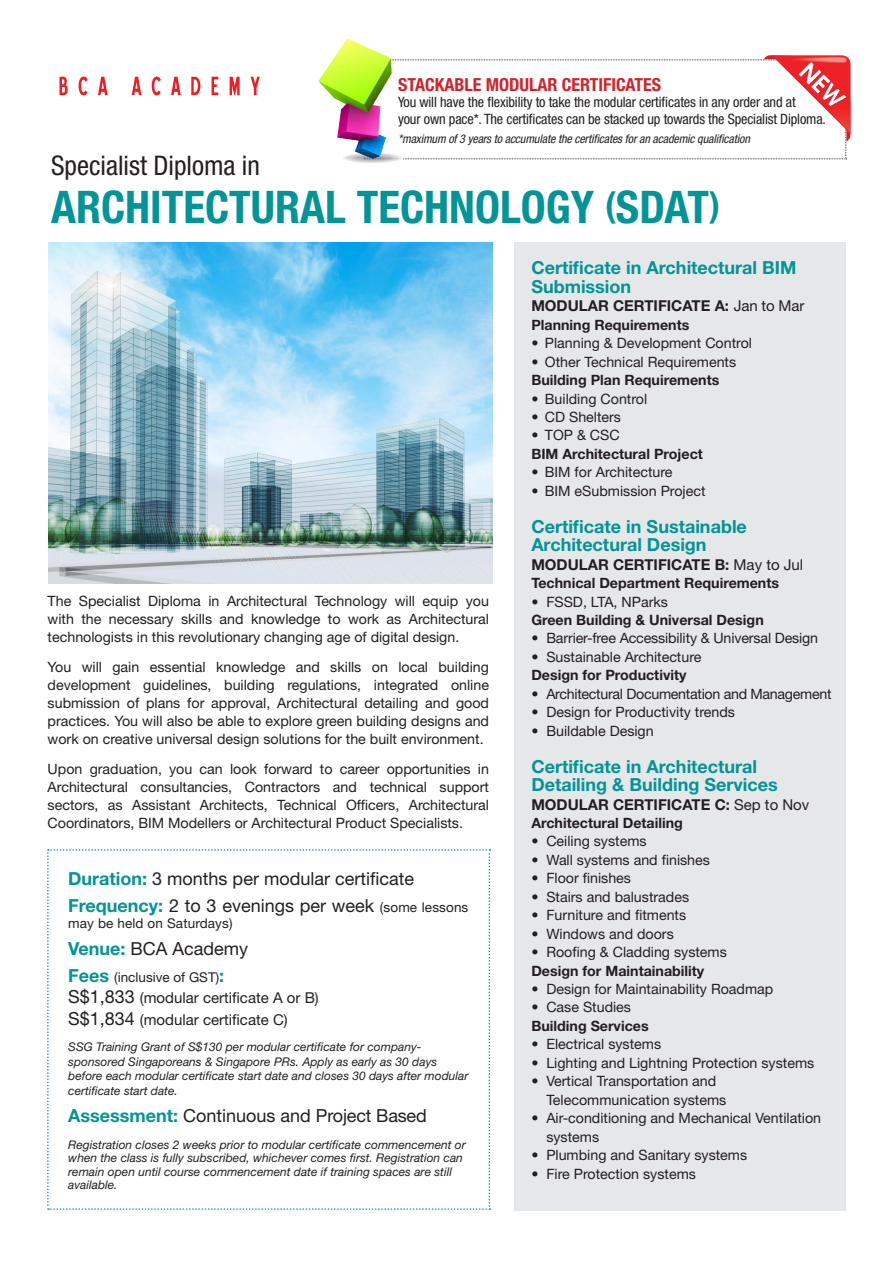
<style>
.page{position:relative;width:893px;height:1263px;background:#fff}
.page>*{position:absolute;margin:0;border:0;box-sizing:border-box;transform-origin:0 0}
.t1{font:700 condensed 45px "Helvetica Neue LT Std";color:#029497}
.t2{font:condensed 27px "Helvetica Neue LT Std";color:#231f20}
.t3{font:700 18px/18.5px "Helvetica Neue LT Std";color:#029497}
.t4{font:18px "Helvetica Neue LT Std";color:#231f20}
.t5{font:700 condensed 18px "Helvetica Neue LT Std";color:#d1232a}
.t6{font:700 15px "Helvetica Neue LT Std";color:#231f20}
.t7{font:15px "Helvetica Neue LT Std";color:#231f20}
.t8{font:14.25px/18px "Helvetica Neue LT Std";color:#231f20;text-align:justify}
.t9{font:700 14.25px "Helvetica Neue LT Std";color:#231f20}
.t10{font:condensed 14.25px "Helvetica Neue LT Std";letter-spacing:-.01em;color:#231f20}
.t11{font:14.25px "Helvetica Neue LT Std";letter-spacing:-.02em;color:#231f20}
.t12{font:13.5px "Helvetica Neue LT Std";letter-spacing:.01em;color:#231f20}
.t13{font:italic 12px/14.4px "Helvetica Neue LT Std";color:#231f20}
.t14{font:italic condensed 12px "Helvetica Neue LT Std";letter-spacing:-.01em;color:#231f20}
.s1{font-size:36px}
.s2{font-weight:700;color:#029497}
.s3{font-size:13.5px}
.s4{font-weight:700;font-size:18px;color:#029497}
.s5{font-size:18px}
.s6{font-weight:400}
.s7{font-weight:700}
</style>
<div class="page">
<div style="left:514px;top:242px;width:332px;height:969px;background:#e6e7e9"></div>
<svg style="left:60px;top:77px;width:8px;height:18px"></svg>
<svg style="left:79px;top:77px;width:9px;height:18px"></svg>
<svg style="left:98px;top:77px;width:10px;height:18px"></svg>
<svg style="left:132px;top:77px;width:9px;height:18px"></svg>
<svg style="left:152px;top:77px;width:9px;height:18px"></svg>
<svg style="left:171px;top:77px;width:10px;height:18px"></svg>
<svg style="left:191px;top:77px;width:9px;height:18px"></svg>
<svg style="left:212px;top:77px;width:6px;height:18px"></svg>
<svg style="left:230px;top:77px;width:10px;height:18px"></svg>
<svg style="left:251px;top:77px;width:9px;height:18px"></svg>
<svg style="left:47px;top:849px;width:443px;height:361px"></svg>
<img style="left:49px;top:243px;width:443px;height:340px">
<svg style="left:399px;top:55px;width:451px;height:105px"></svg>
<img style="left:318px;top:38px;width:81px;height:125px">
<p class="t5" style="left:398px;top:73px;width:264px">STACKABLE MODULAR CERTIFICATES</p>
<p class="t10" style="left:398px;top:94px;width:399px">You will have the flexibility to take the modular certificates in any order and at</p>
<p class="t10" style="left:398px;top:110px;width:429px">your own pace*. The certificates can be stacked up towards the Specialist Diploma.</p>
<p class="t14" style="left:398px;top:132px;width:353px">*maximum of 3 years to accumulate the certificates for an academic qualification</p>
<p class="t2" style="left:51px;top:149px;width:210px">Specialist Diploma in</p>
<p class="t1" style="left:51px;top:179px;width:670px">ARCHITECTURAL TECHNOLOGY <span class="s1">(</span>SDAT<span class="s1">)</span></p>
<p class="t8" style="left:48px;top:592px;width:443px">The Specialist Diploma in Architectural Technology will equip you with the necessary skills and knowledge to work as Architectural technologists in this revolutionary changing age of digital design.</p>
<p class="t8" style="left:48px;top:658px;width:443px">You will gain essential knowledge and skills on local building development guidelines, building regulations, integrated online submission of plans for approval, Architectural detailing and good practices. You will also be able to explore green building designs and work on creative universal design solutions for the built environment.</p>
<p class="t8" style="left:48px;top:760px;width:443px">Upon graduation, you can look forward to career opportunities in Architectural consultancies, Contractors and technical support sectors, as Assistant Architects, Technical Officers, Architectural Coordinators, BIM Modellers or Architectural Product Specialists.</p>
<p class="t4" style="left:68px;top:867px;width:347px"><span class="s2">Duration:</span> 3 months per modular certificate</p>
<p class="t4" style="left:68px;top:894px;width:402px"><span class="s2">Frequency:</span> 2 to 3 evenings per week <span class="s3">(some lessons</span></p>
<p class="t12" style="left:68px;top:915px;width:166px">may be held on Saturdays)</p>
<p class="t4" style="left:68px;top:938px;width:182px"><span class="s2">Venue:</span> BCA Academy</p>
<p class="t12" style="left:68px;top:969px;width:157px"><span class="s4">Fees</span> (inclusive of GST)<span class="s4">:</span></p>
<p class="t7" style="left:68px;top:989px;width:252px"><span class="s5">S$1,833</span> (modular certificate A or B)</p>
<p class="t7" style="left:68px;top:1011px;width:221px"><span class="s5">S$1,834</span> (modular certificate C)</p>
<p class="t13" style="left:68px;top:1040px;width:402px">SSG Training Grant of S$130 per modular certificate for company&shy;sponsored Singaporeans &amp; Singapore PRs. Apply as early as 30 days before each modular certificate start date and closes 30 days after modular certificate start date.</p>
<p class="t4" style="left:68px;top:1104px;width:360px"><span class="s2">Assessment:</span> Continuous and Project Based</p>
<p class="t13" style="left:68px;top:1137px;width:399px;line-height:13.5px">Registration closes 2 weeks prior to modular certificate commencement or when the class is fully subscribed, whichever comes first. Registration can remain open until course commencement date if training spaces are still available.</p>
<p class="t3" style="left:531px;top:258px;width:267px">Certificate in Architectural BIM<br>Submission</p>
<p class="t6" style="left:531px;top:297px;width:275px">MODULAR CERTIFICATE A: <span class="s6">Jan to Mar</span></p>
<p class="t9" style="left:531px;top:316px;width:160px">Planning Requirements</p>
<p class="t8" style="left:531px;top:334px;width:222px"><span class="s7">•</span> Planning &amp; Development Control</p>
<p class="t8" style="left:531px;top:352px;width:206px"><span class="s7">•</span> Other Technical Requirements</p>
<p class="t9" style="left:531px;top:371px;width:190px">Building Plan Requirements</p>
<p class="t8" style="left:531px;top:389px;width:117px"><span class="s7">•</span> Building Control</p>
<p class="t8" style="left:531px;top:408px;width:91px"><span class="s7">•</span> CD Shelters</p>
<p class="t8" style="left:531px;top:426px;width:90px"><span class="s7">•</span> TOP &amp; CSC</p>
<p class="t9" style="left:531px;top:445px;width:173px">BIM Architectural Project</p>
<p class="t8" style="left:531px;top:463px;width:143px"><span class="s7">•</span> BIM for Architecture</p>
<p class="t8" style="left:531px;top:481px;width:176px"><span class="s7">•</span> BIM eSubmission Project</p>
<p class="t3" style="left:531px;top:517px;width:217px">Certificate in Sustainable<br>Architectural Design</p>
<p class="t6" style="left:531px;top:555px;width:273px">MODULAR CERTIFICATE B: <span class="s6">May to Jul</span></p>
<p class="t9" style="left:531px;top:574px;width:249px">Technical Department Requirements</p>
<p class="t8" style="left:531px;top:592px;width:138px"><span class="s7">•</span> FSSD, LTA, NParks</p>
<p class="t9" style="left:531px;top:611px;width:234px">Green Building &amp; Universal Design</p>
<p class="t8" style="left:531px;top:629px;width:288px"><span class="s7">•</span> Barrier-free Accessibility &amp; Universal Design</p>
<p class="t8" style="left:531px;top:648px;width:172px"><span class="s7">•</span> Sustainable Architecture</p>
<p class="t9" style="left:531px;top:666px;width:157px">Design for Productivity</p>
<p class="t11" style="left:531px;top:685px;width:302px"><span class="s7">•</span> Architectural Documentation and Management</p>
<p class="t8" style="left:531px;top:703px;width:205px"><span class="s7">•</span> Design for Productivity trends</p>
<p class="t8" style="left:531px;top:721px;width:124px"><span class="s7">•</span> Buildable Design</p>
<p class="t3" style="left:531px;top:756px;width:248px">Certificate in Architectural<br>Detailing &amp; Building Services</p>
<p class="t6" style="left:531px;top:795px;width:280px">MODULAR CERTIFICATE C: <span class="s6">Sep to Nov</span></p>
<p class="t9" style="left:531px;top:814px;width:153px">Architectural Detailing</p>
<p class="t8" style="left:531px;top:832px;width:117px"><span class="s7">•</span> Ceiling systems</p>
<p class="t8" style="left:531px;top:850px;width:180px"><span class="s7">•</span> Wall systems and finishes</p>
<p class="t8" style="left:531px;top:869px;width:101px"><span class="s7">•</span> Floor finishes</p>
<p class="t8" style="left:531px;top:887px;width:159px"><span class="s7">•</span> Stairs and balustrades</p>
<p class="t8" style="left:531px;top:906px;width:156px"><span class="s7">•</span> Furniture and fitments</p>
<p class="t8" style="left:531px;top:924px;width:144px"><span class="s7">•</span> Windows and doors</p>
<p class="t8" style="left:531px;top:943px;width:197px"><span class="s7">•</span> Roofing &amp; Cladding systems</p>
<p class="t9" style="left:531px;top:962px;width:175px">Design for Maintainability</p>
<p class="t8" style="left:531px;top:980px;width:243px"><span class="s7">•</span> Design for Maintainability Roadmap</p>
<p class="t8" style="left:531px;top:998px;width:101px"><span class="s7">•</span> Case Studies</p>
<p class="t9" style="left:531px;top:1017px;width:119px">Building Services</p>
<p class="t8" style="left:531px;top:1035px;width:131px"><span class="s7">•</span> Electrical systems</p>
<p class="t8" style="left:531px;top:1053px;width:284px"><span class="s7">•</span> Lighting and Lightning Protection systems</p>
<p class="t8" style="left:546px;top:1072px;width:182px;line-height:18.5px;text-indent:-15px"><span class="s7">•</span> Vertical Transportation and<br>Telecommunication systems</p>
<p class="t8" style="left:546px;top:1109px;width:276px;line-height:18.5px;text-indent:-15px"><span class="s7">•</span> Air-conditioning and Mechanical Ventilation systems</p>
<p class="t8" style="left:531px;top:1146px;width:217px"><span class="s7">•</span> Plumbing and Sanitary systems</p>
<p class="t8" style="left:531px;top:1164px;width:166px"><span class="s7">•</span> Fire Protection systems</p>
</div>
